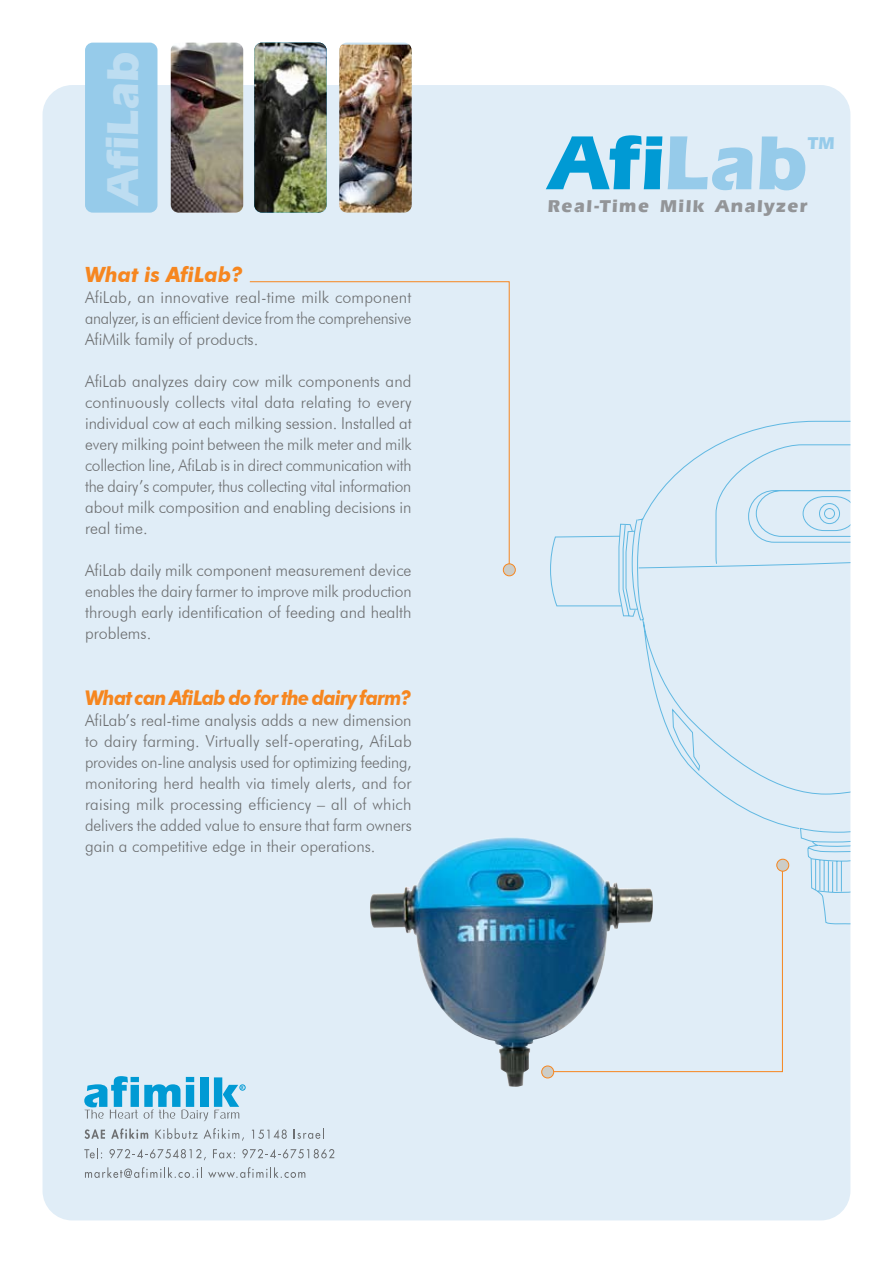
<style>
.page{position:relative;width:893px;height:1263px;background:#fff}
.page>*{position:absolute;margin:0;border:0;box-sizing:border-box;transform-origin:0 0}
.t1{font:700 79.8px "Eras IT Cby BT";color:#009ad4}
.t2{font:700 46.95px "Eras IT Cby BT";color:#bdddf1}
.t3{font:italic 700 21px "Futura BT";color:#f6861f;scale:.96 1}
.t4{font:italic 700 20.25px "Futura BT";letter-spacing:-.04em;color:#f6861f;scale:.92 1}
.t5{font:700 18px "Eras IT Cby BT";letter-spacing:.08em;color:#939598;scale:1.05 1}
.t6{font:700 18px "Eras IT Cby BT";color:#96cbea}
.t7{font:300 16.5px/21px "Futura BT";color:#6d6f71;text-align:justify}
.s1{color:#96cbea}
</style>
<div class="page">
<div style="left:43px;top:85px;width:807px;height:1135px;background:#e0edf7;border-radius:30px"></div>
<svg style="left:550px;top:420px;width:300px;height:505px"></svg>
<img style="left:339px;top:45px;width:73px;height:168px">
<img style="left:254px;top:43px;width:73px;height:170px">
<img style="left:171px;top:43px;width:72px;height:170px">
<svg style="left:85px;top:1167px;width:117px;height:11px"></svg>
<svg style="left:208px;top:1167px;width:97px;height:11px"></svg>
<svg style="left:84px;top:1148px;width:18px;height:10px"></svg>
<svg style="left:109px;top:1149px;width:97px;height:11px"></svg>
<svg style="left:213px;top:1149px;width:22px;height:9px"></svg>
<svg style="left:242px;top:1149px;width:92px;height:9px"></svg>
<svg style="left:85px;top:1129px;width:20px;height:10px"></svg>
<svg style="left:111px;top:1128px;width:37px;height:11px"></svg>
<svg style="left:155px;top:1128px;width:43px;height:11px"></svg>
<svg style="left:204px;top:1128px;width:40px;height:13px"></svg>
<svg style="left:252px;top:1129px;width:35px;height:10px"></svg>
<svg style="left:294px;top:1128px;width:30px;height:11px"></svg>
<svg style="left:84px;top:1076px;width:124px;height:45px"></svg>
<div style="left:200px;top:1077px;width:8px;height:30px;background:#009ad4"></div>
<svg style="left:214px;top:1077px;width:31px;height:42px"></svg>
<div style="left:85px;top:43px;width:72px;height:170px;background:#96cbea;border-radius:8px"></div>
<img style="left:370px;top:837px;width:283px;height:250px">
<svg style="left:249px;top:281px;width:261px;height:290px"></svg>
<div style="left:503px;top:564px;width:12px;height:12px;background:#cccdc8;border-radius:50%"></div>
<div style="left:503px;top:563px;width:13px;height:13px;border:1px solid #f6861f;border-radius:50%"></div>
<svg style="left:547px;top:864px;width:236px;height:208px"></svg>
<div style="left:777px;top:859px;width:12px;height:12px;background:#cccdc8;border-radius:50%"></div>
<div style="left:776px;top:859px;width:13px;height:12px;border:1px solid #f6861f;border-radius:50%"></div>
<div style="left:542px;top:1066px;width:12px;height:12px;background:#cccdc8;border-radius:50%"></div>
<div style="left:541px;top:1065px;width:13px;height:13px;border:1px solid #f6861f;border-radius:50%"></div>
<h2 class="t2" style="left:93px;top:204px;width:154px;rotate:-90deg">AfiLab</h2>
<p class="t3" style="left:85px;top:261px;width:166px">What is AfiLab?</p>
<p class="t7" style="left:85px;top:286px;width:328px">AfiLab, an innovative real-time milk component analyzer is, an efficient device from the comprehensive AfiMilk family of products.</p>
<p class="t7" style="left:85px;top:370px;width:328px">AfiLab analyzes dairy cow milk components and continuously collects vital data relating to every individual cow at each milking session. Installed at every milking point between the milk meter and milk collection line, AfiLab inis direct communication with the dairy s’ computer, thus collecting vital information about milk composition and enabling decisions in real time.</p>
<p class="t7" style="left:85px;top:559px;width:328px">AfiLab daily milk component measurement device enables the dairy farmer to improve milk production through early identification of feeding and health problems.</p>
<p class="t4" style="left:85px;top:686px;width:356px">What can AfiLab do for the dairy farm?</p>
<p class="t7" style="left:85px;top:710px;width:328px">AfiLab s’ real-time analysis adds a new dimension to dairy farming. Virtually self-operating, AfiLab provides on-line analysis used for optimizing feeding, monitoring herd health via timely alerts, and for raising milk processing efficiency – all of which delivers the added value to ensure that farm owners gain a competitive edge in their operations.</p>
<h1 class="t1" style="left:550px;top:113px;width:260px">Afi<span class="s1">Lab</span></h1>
<p class="t6" style="left:808px;top:132px;width:28px">TM</p>
<p class="t5" style="left:548px;top:194px;width:98px">Real-Time</p>
<p class="t5" style="left:660px;top:194px;width:44px">Milk</p>
<p class="t5" style="left:715px;top:194px;width:90px">Analyzer</p>
</div>
